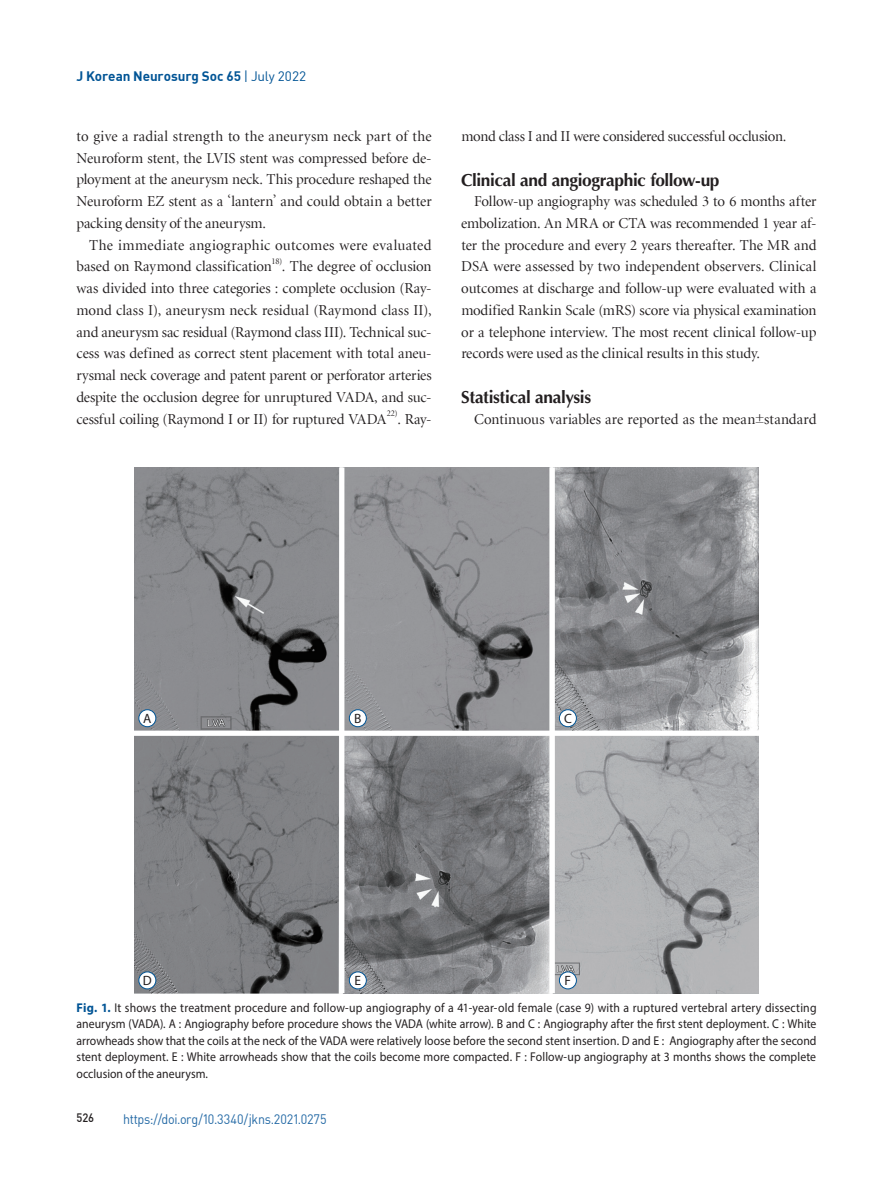
<style>
.page{position:relative;width:893px;height:1191px;background:#fff}
.page>*{position:absolute;margin:0;border:0;box-sizing:border-box;transform-origin:0 0}
.t1{font:700 17.25px "Optima";letter-spacing:-.02em;color:#231f20}
.t2{font:15px/21.8px "Minion LT Display";color:#231f20;text-align:justify}
.t3{font:13.5px "DIN";letter-spacing:-.015em;color:#2369a5;scale:.93 1}
.t4{font:700 13.5px "DIN";letter-spacing:-.005em;color:#005495}
.t5{font:13.5px "Myriad Pro";color:#231f20}
.t6{font:12.75px/16.5px "Myriad Pro";letter-spacing:.005em;color:#231f20;text-align:justify;scale:.92 1}
.t7{font:12px "Dinmed";color:#231f20;scale:.93 1}
.t8{font:8.7px "Minion LT Display";color:#231f20}
.s1{font-weight:400}
.s2{font-weight:700;color:#005495}
</style>
<div class="page">
<img style="left:135px;top:468px;width:623px;height:525px">
<div style="left:339px;top:467px;width:5px;height:526px;background:#fff"></div>
<div style="left:77px;top:730px;width:739px;height:6px;background:#fff"></div>
<div style="left:550px;top:467px;width:5px;height:526px;background:#fff"></div>
<div style="left:139px;top:972px;width:17px;height:17px;background:#fff;border-radius:50%"></div>
<div style="left:139px;top:971px;width:17px;height:18px;border:1px solid #005495;border-radius:50%"></div>
<div style="left:139px;top:709px;width:17px;height:17px;background:#fff;border-radius:50%"></div>
<div style="left:139px;top:709px;width:17px;height:18px;border:1px solid #005495;border-radius:50%"></div>
<div style="left:349px;top:972px;width:17px;height:17px;background:#fff;border-radius:50%"></div>
<div style="left:349px;top:971px;width:18px;height:18px;border:1px solid #005495;border-radius:50%"></div>
<div style="left:349px;top:709px;width:17px;height:17px;background:#fff;border-radius:50%"></div>
<div style="left:349px;top:709px;width:18px;height:18px;border:1px solid #005495;border-radius:50%"></div>
<div style="left:559px;top:972px;width:17px;height:17px;background:#fff;border-radius:50%"></div>
<div style="left:559px;top:971px;width:18px;height:18px;border:1px solid #005495;border-radius:50%"></div>
<div style="left:559px;top:709px;width:17px;height:17px;background:#fff;border-radius:50%"></div>
<div style="left:559px;top:709px;width:18px;height:18px;border:1px solid #005495;border-radius:50%"></div>
<p class="t4" style="left:76px;top:68px;width:231px">J Korean Neurosurg Soc 65 <span class="s1">| July 2022</span></p>
<p class="t2" style="left:77px;top:126px;width:357px">to give a radial strength to the aneurysm neck part of the Neuroform stent, the LVIS stent was compressed before de&shy;ployment at the aneurysm neck. This procedure reshaped the Neuroform EZ stent as a ‘lantern’ and could obtain a better packing density of the aneurysm.</p>
<p class="t2" style="left:77px;top:234px;width:357px;text-indent:13px">The immediate angiographic outcomes were evaluated based on Raymond classification</p>
<p class="t8" style="left:272px;top:257px;width:12px">18)</p>
<p class="t2" style="left:76px;top:256px;width:357px;text-indent:205px">. The degree of occlusion was divided into three categories : complete occlusion (Ray&shy;mond class I), aneurysm neck residual (Raymond class II), and aneurysm sac residual (Raymond class III). Technical suc&shy;cess was defined as correct stent placement with total aneu&shy;rysmal neck coverage and patent parent or perforator arteries despite the occlusion degree for unruptured VADA, and suc&shy;cessful coiling (Raymond I or II) for ruptured VADA</p>
<p class="t8" style="left:387px;top:409px;width:12px">22)</p>
<p class="t2" style="left:397px;top:408px;width:36px">. Ray-</p>
<p class="t2" style="left:461px;top:126px;width:326px">mond class I and II were considered successful occlusion.</p>
<p class="t1" style="left:461px;top:169px;width:260px">Clinical and angiographic follow-up</p>
<p class="t2" style="left:461px;top:191px;width:357px;text-indent:13px">Follow-up angiography was scheduled 3 to 6 months after embolization. An MRA or CTA was recommended 1 year af&shy;ter the procedure and every 2 years thereafter. The MR and DSA were assessed by two independent observers. Clinical outcomes at discharge and follow-up were evaluated with a modified Rankin Scale (mRS) score via physical examination or a telephone interview. The most recent clinical follow-up records were used as the clinical results in this study.</p>
<p class="t1" style="left:461px;top:386px;width:131px">Statistical analysis</p>
<p class="t2" style="left:474px;top:408px;width:344px">Continuous variables are reported as the mean±standard</p>
<p class="t5" style="left:143px;top:710px;width:10px">A</p>
<p class="t5" style="left:143px;top:972px;width:10px">D</p>
<p class="t5" style="left:354px;top:710px;width:9px">B</p>
<p class="t5" style="left:354px;top:972px;width:8px">E</p>
<p class="t5" style="left:564px;top:710px;width:9px">C</p>
<p class="t5" style="left:565px;top:972px;width:8px">F</p>
<p class="t6" style="left:77px;top:999px;width:806px"><span class="s2">Fig. 1.</span> It shows the treatment procedure and follow-up angiography of a 41-year-old female (case 9) with a ruptured vertebral artery dissecting aneurysm (VADA). A : Angiography before procedure shows the VADA (white arrow). B and C : Angiography after the first stent deployment. C : White arrowheads show that the coils at the neck of the VADA were relatively loose before the second stent insertion. D and E : Angiography after the second stent deployment. E : White arrowheads show that the coils become more compacted. F : Follow-up angiography at 3 months shows the complete occlusion of the aneurysm.</p>
<p class="t7" style="left:77px;top:1109px;width:20px">526</p>
<p class="t3" style="left:123px;top:1110px;width:220px">https://doi.org/10.3340/jkns.2021.0275</p>
</div>
